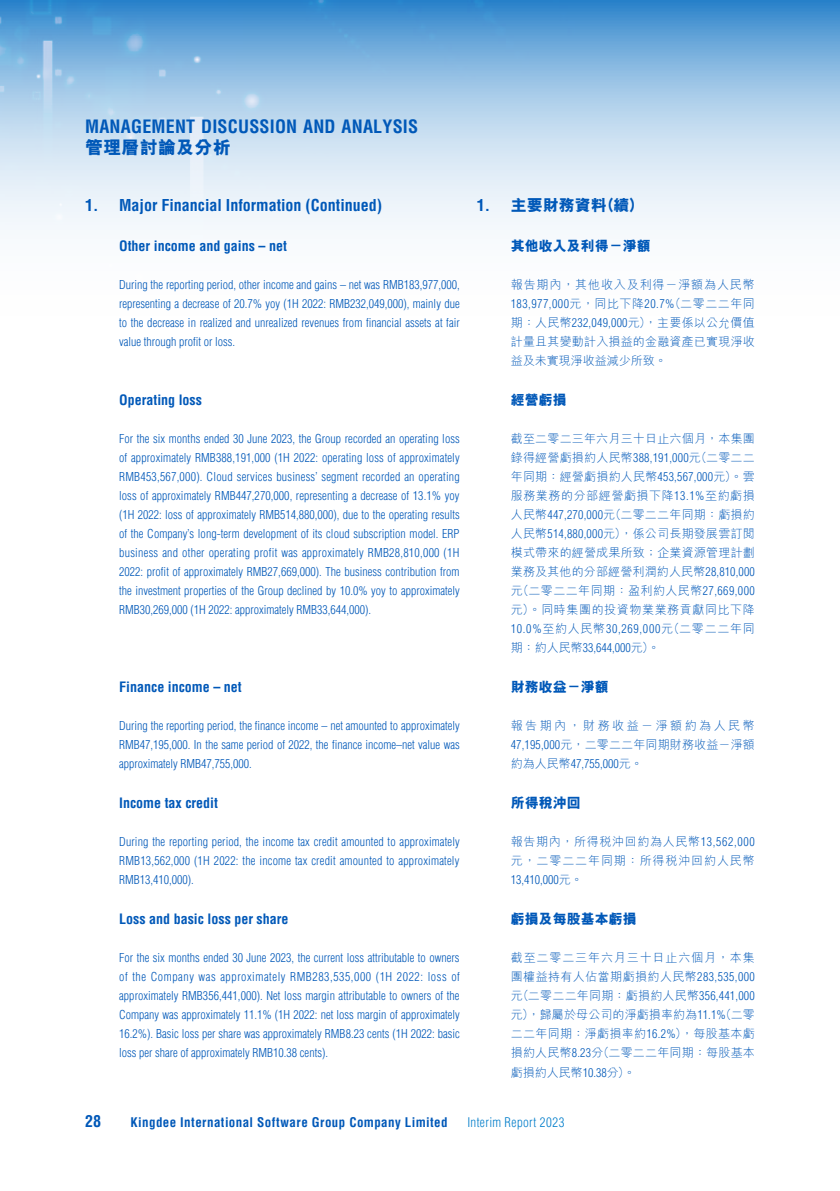
<style>
.page{position:relative;width:840px;height:1191px;background:#fff}
.page>*{position:absolute;margin:0;border:0;box-sizing:border-box;transform-origin:0 0}
.t1{font:700 condensed 18px "Helvetica LT Std";letter-spacing:.015em;color:#0058b8}
.t2{font:800 18px "M Hei HK";letter-spacing:.01em;color:#0058b8}
.t3{font:700 condensed 16px "Helvetica LT Std";color:#0058b8}
.t4{font:800 16px "M Hei HK";color:#0058b8}
.t5{font:700 condensed 14px "Helvetica LT Std";color:#0058b8}
.t6{font:800 14px "M Hei HK";color:#0058b8}
.t7{font:700 condensed 13px "Helvetica LT Std";letter-spacing:.03em;color:#0058b8}
.t8{font:300 condensed 13px "Helvetica LT Std";letter-spacing:.03em;color:#007dca}
.t9{font:300 condensed 12px/19px "Helvetica LT Std";color:#0058b8;text-align:justify}
.t10{font:300 12px/19px "M Hei HK";letter-spacing:.025em;color:#0058b8;text-align:justify}
.t11{font:300 12px/19px "M Hei HK";letter-spacing:.075em;color:#0058b8}
.t12{font:300 condensed 12px/19px "Helvetica LT Std";letter-spacing:.06em;color:#0058b8}
.t13{font:300 12px/19px "M Hei HK";letter-spacing:.205em;color:#0058b8}
.t14{font:300 condensed 12px "Helvetica LT Std";letter-spacing:.04em;color:#0058b8}
.s1{font-family:"Helvetica LT Std";font-weight:700;font-stretch:condensed}
.s2{font-family:"M Hei HK";font-stretch:normal}
.s3{font-family:"Helvetica LT Std";font-stretch:condensed}
</style>
<div class="page">
<img style="left:0;top:0;width:839px;height:230px">
<h1 class="t1" style="left:85px;top:115px;width:334px">MANAGEMENT DISCUSSION AND ANALYSIS</h1>
<h1 class="t2" style="left:85px;top:138px;width:147px">管理層討論及分析</h1>
<h2 class="t3" style="left:85px;top:195px;width:298px">1. Major Financial Information (Continued)</h2>
<p class="t5" style="left:119px;top:237px;width:169px">Other income and gains – net</p>
<p class="t9" style="left:119px;top:275px;width:342px">During the reporting period, other income and gains – net was RMB183,977,000, representing a decrease of 20.7% yoy (1H 2022: RMB232,049,000), mainly due to the decrease in realized and unrealized revenues from financial assets at fair value through profit or loss.</p>
<p class="t5" style="left:119px;top:391px;width:84px">Operating loss</p>
<p class="t9" style="left:119px;top:429px;width:342px">For the six months ended 30 June 2023, the Group recorded an operating loss of approximately RMB388,191,000 (1H 2022: operating loss of approximately RMB453,567,000). Cloud services business’ segment recorded an operating loss of approximately RMB447,270,000, representing a decrease of 13.1% yoy (1H 2022: loss of approximately RMB514,880,000), due to the operating results of the Company’s long-term development of its cloud subscription model. ERP business and other operating profit was approximately RMB28,810,000 (1H 2022: profit of approximately RMB27,669,000). The business contribution from the investment properties of the Group declined by 10.0% yoy to approximately RMB30,269,000 (1H 2022: approximately RMB33,644,000).</p>
<p class="t5" style="left:119px;top:678px;width:124px">Finance income – net</p>
<p class="t9" style="left:119px;top:716px;width:342px">During the reporting period, the finance income – net amounted to approximately RMB47,195,000. In the same period of 2022, the finance income–net value was approximately RMB47,755,000.</p>
<p class="t5" style="left:119px;top:794px;width:100px">Income tax credit</p>
<p class="t9" style="left:119px;top:832px;width:342px">During the reporting period, the income tax credit amounted to approximately RMB13,562,000 (1H 2022: the income tax credit amounted to approximately RMB13,410,000).</p>
<p class="t5" style="left:119px;top:910px;width:171px">Loss and basic loss per share</p>
<p class="t9" style="left:119px;top:948px;width:342px">For the six months ended 30 June 2023, the current loss attributable to owners of the Company was approximately RMB283,535,000 (1H 2022: loss of approximately RMB356,441,000). Net loss margin attributable to owners of the Company was approximately 11.1% (1H 2022: net loss margin of approximately 16.2%). Basic loss per share was approximately RMB8.23 cents (1H 2022: basic loss per share of approximately RMB10.38 cents).</p>
<h2 class="t4" style="left:476px;top:197px;width:168px"><span class="s1">1.</span> 主要財務資料（續）</h2>
<p class="t6" style="left:510px;top:238px;width:141px">其他收入及利得－淨額</p>
<p class="t11" style="left:510px;top:274px;width:245px">報告期內，其他收入及利得－淨額為人民幣</p>
<p class="t14" style="left:510px;top:296px;width:245px">183,977,000<span class="s2">元，同比下降</span>20.7%<span class="s2">（二零二二年同</span></p>
<p class="t10" style="left:510px;top:312px;width:245px">期：人民幣<span class="s3">232,049,000</span>元），主要係以公允價值計量且其變動計入損益的金融資產已實現淨收益及未實現淨收益減少所致。</p>
<p class="t6" style="left:510px;top:392px;width:57px">經營虧損</p>
<p class="t10" style="left:510px;top:428px;width:245px">截至二零二三年六月三十日止六個月，本集團錄得經營虧損約人民幣<span class="s3">388,191,000</span>元（二零二二年同期：經營虧損約人民幣<span class="s3">453,567,000</span>元）。雲服務業務的分部經營虧損下降<span class="s3">13.1%</span>至約虧損人民幣<span class="s3">447,270,000</span>元（二零二二年同期：虧損約人民幣<span class="s3">514,880,000</span>元），係公司長期發展雲訂閱模式帶來的經營成果所致；企業資源管理計劃業務及其他的分部經營利潤約人民幣<span class="s3">28,810,000</span>元（二零二二年同期：盈利約人民幣<span class="s3">27,669,000</span>元）。同時集團的投資物業業務貢獻同比下降</p>
<p class="t12" style="left:510px;top:618px;width:245px">10.0%<span class="s2">至約人民幣</span>30,269,000<span class="s2">元（二零二二年同期：約人民幣</span>33,644,000<span class="s2">元）。</span></p>
<p class="t6" style="left:510px;top:679px;width:99px">財務收益－淨額</p>
<p class="t13" style="left:510px;top:715px;width:245px">報告期內，財務收益－淨額約為人民幣<br><span class="s3">47,195,000</span>元，二零二二年同期財務收益－淨額</p>
<p class="t9" style="left:510px;top:754px;width:133px"><span class="s2">約為人民幣</span>47,755,000<span class="s2">元。</span></p>
<p class="t6" style="left:510px;top:795px;width:71px">所得稅沖回</p>
<p class="t11" style="left:510px;top:831px;width:245px">報告期內，所得稅沖回約為人民幣<span class="s3">13,562,000</span>元，二零二二年同期：所得稅沖回約人民幣</p>
<p class="t9" style="left:510px;top:870px;width:73px">13,410,000<span class="s2">元。</span></p>
<p class="t6" style="left:510px;top:911px;width:127px">虧損及每股基本虧損</p>
<p class="t10" style="left:510px;top:947px;width:245px">截至二零二三年六月三十日止六個月，本集團權益持有人佔當期虧損約人民幣<span class="s3">283,535,000</span>元（二零二二年同期：虧損約人民幣<span class="s3">356,441,000</span>元），歸屬於母公司的淨虧損率約為<span class="s3">11.1%</span>（二零二二年同期：淨虧損率約<span class="s3">16.2%</span>），每股基本虧損約人民幣<span class="s3">8.23</span>分（二零二二年同期：每股基本虧損約人民幣<span class="s3">10.38</span>分）。</p>
<h2 class="t3" style="left:85px;top:1110px;width:17px">28</h2>
<p class="t7" style="left:130px;top:1113px;width:318px">Kingdee International Software Group Company Limited</p>
<p class="t8" style="left:467px;top:1113px;width:99px">Interim Report 2023</p>
</div>
